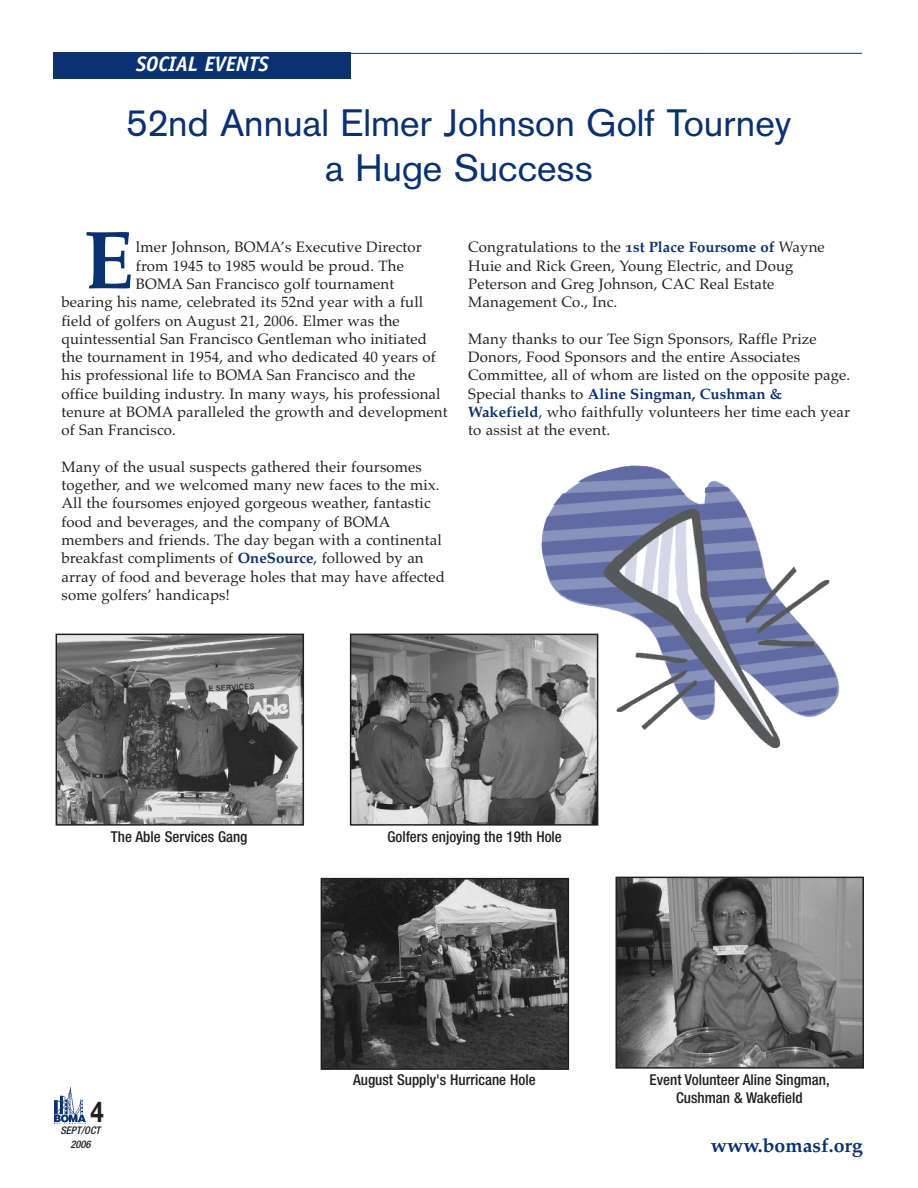
<style>
.page{position:relative;width:918px;height:1188px;background:#fff}
.page>*{position:absolute;margin:0;border:0;box-sizing:border-box;transform-origin:0 0}
.t1{font:700 82.5px "Palatino";color:#0b3270}
.t2{font:37.5px/45px "Akzidenz Grotesk";color:#0b3270;text-align:center}
.t3{font:700 28.8px "Helvetica Neue";color:#231f20;scale:.83 1}
.t4{font:italic 700 21px "Officina Sans";color:#fff}
.t5{font:19.5px "Palatino Bold Os F";color:#0b3270}
.t6{font:15px/18.3px "Palatino";letter-spacing:.01em;color:#231f20}
.t7{font:500 condensed 15px/18px "Helvetica Neue";color:#231f20;text-align:center}
.t8{font:15px "Palatino Bold Os F";color:#0b3270}
.t9{font:italic 500 condensed 10.5px/13.5px "Helvetica Neue";color:#231f20;text-align:center}
.s1{font-family:"Palatino Bold Os F";color:#0b3270}
.s2{font-family:"Palatino";color:#231f20}
</style>
<div class="page">
<img style="left:527px;top:465px;width:313px;height:326px">
<img style="left:54px;top:1087px;width:31px;height:36px">
<div style="left:54px;top:52px;width:297px;height:27px;background:#0b3270"></div>
<hr style="left:54px;top:53px;width:808px;height:1px;background:#0b3270">
<img style="left:59px;top:637px;width:242px;height:186px">
<div style="left:56px;top:634px;width:248px;height:192px;border:2px solid #231f20"></div>
<img style="left:324px;top:881px;width:242px;height:186px">
<div style="left:321px;top:878px;width:248px;height:192px;border:2px solid #231f20"></div>
<img style="left:619px;top:880px;width:242px;height:186px">
<div style="left:616px;top:877px;width:248px;height:192px;border:2px solid #231f20"></div>
<img style="left:353px;top:637px;width:242px;height:186px">
<div style="left:350px;top:634px;width:248px;height:192px;border:2px solid #231f20"></div>
<h3 class="t4" style="left:136px;top:56px;width:134px">SOCIAL EVENTS</h3>
<h2 class="t2" style="left:127px;top:105px;width:666px">52nd Annual Elmer Johnson Golf Tourney a Huge Success</h2>
<h1 class="t1" style="left:84px;top:212px;width:52px">E</h1>
<p class="t6" style="left:136px;top:238px;width:287px">lmer Johnson, BOMA’s Executive Director</p>
<p class="t6" style="left:136px;top:256px;width:270px">from 1945 to 1985 would be proud. The</p>
<p class="t6" style="left:136px;top:275px;width:260px">BOMA San Francisco golf tournament</p>
<p class="t6" style="left:61px;top:293px;width:363px">bearing his name, celebrated its 52nd year with a full</p>
<p class="t6" style="left:61px;top:311px;width:340px">field of golfers on August 21, 2006. Elmer was the</p>
<p class="t6" style="left:61px;top:330px;width:367px">quintessential San Francisco Gentleman who initiated</p>
<p class="t6" style="left:61px;top:348px;width:376px">the tournament in 1954, and who dedicated 40 years of</p>
<p class="t6" style="left:61px;top:366px;width:355px">his professional life to BOMA San Francisco and the</p>
<p class="t6" style="left:61px;top:384px;width:381px">office building industry. In many ways, his professional</p>
<p class="t6" style="left:61px;top:403px;width:388px">tenure at BOMA paralleled the growth and development</p>
<p class="t6" style="left:61px;top:421px;width:116px">of San Francisco.</p>
<p class="t6" style="left:61px;top:458px;width:385px">Many of the usual suspects gathered their foursomes together, and we welcomed many new faces to the mix.<br>All the foursomes enjoyed gorgeous weather, fantastic food and beverages, and the company of BOMA members and friends. The day began with a continental breakfast compliments of <span class="s1">OneSource</span>, followed by an array of food and beverage holes that may have affected some golfers’ handicaps!</p>
<p class="t6" style="left:468px;top:238px;width:358px">Congratulations to the <span class="s1">1st Place Foursome of</span> Wayne Huie and Rick Green, Young Electric, and Doug Peterson and Greg Johnson, CAC Real Estate Management Co., Inc.</p>
<p class="t6" style="left:468px;top:330px;width:384px">Many thanks to our Tee Sign Sponsors, Raffle Prize<br>Donors, Food Sponsors and the entire Associates<br>Committee, all of whom are listed on the opposite page.</p>
<p class="t8" style="left:468px;top:388px;width:316px"><span class="s2">Special thanks to</span> Aline Singman, Cushman &amp;</p>
<p class="t6" style="left:468px;top:403px;width:383px"><span class="s1">Wakefield</span>, who faithfully volunteers her time each year to assist at the event.</p>
<p class="t7" style="left:111px;top:829px;width:138px">The Able Services Gang</p>
<p class="t7" style="left:387px;top:829px;width:176px">Golfers enjoying the 19th Hole</p>
<h3 class="t3" style="left:90px;top:1101px;width:18px">4</h3>
<p class="t9" style="left:60px;top:1125px;width:41px">SEPT/OCT<br>2006</p>
<p class="t7" style="left:353px;top:1072px;width:184px">August Supply's Hurricane Hole</p>
<p class="t7" style="left:650px;top:1072px;width:182px">Event Volunteer Aline Singman,<br>Cushman &amp; Wakefield</p>
<h3 class="t5" style="left:711px;top:1138px;width:154px">www.bomasf.org</h3>
</div>
